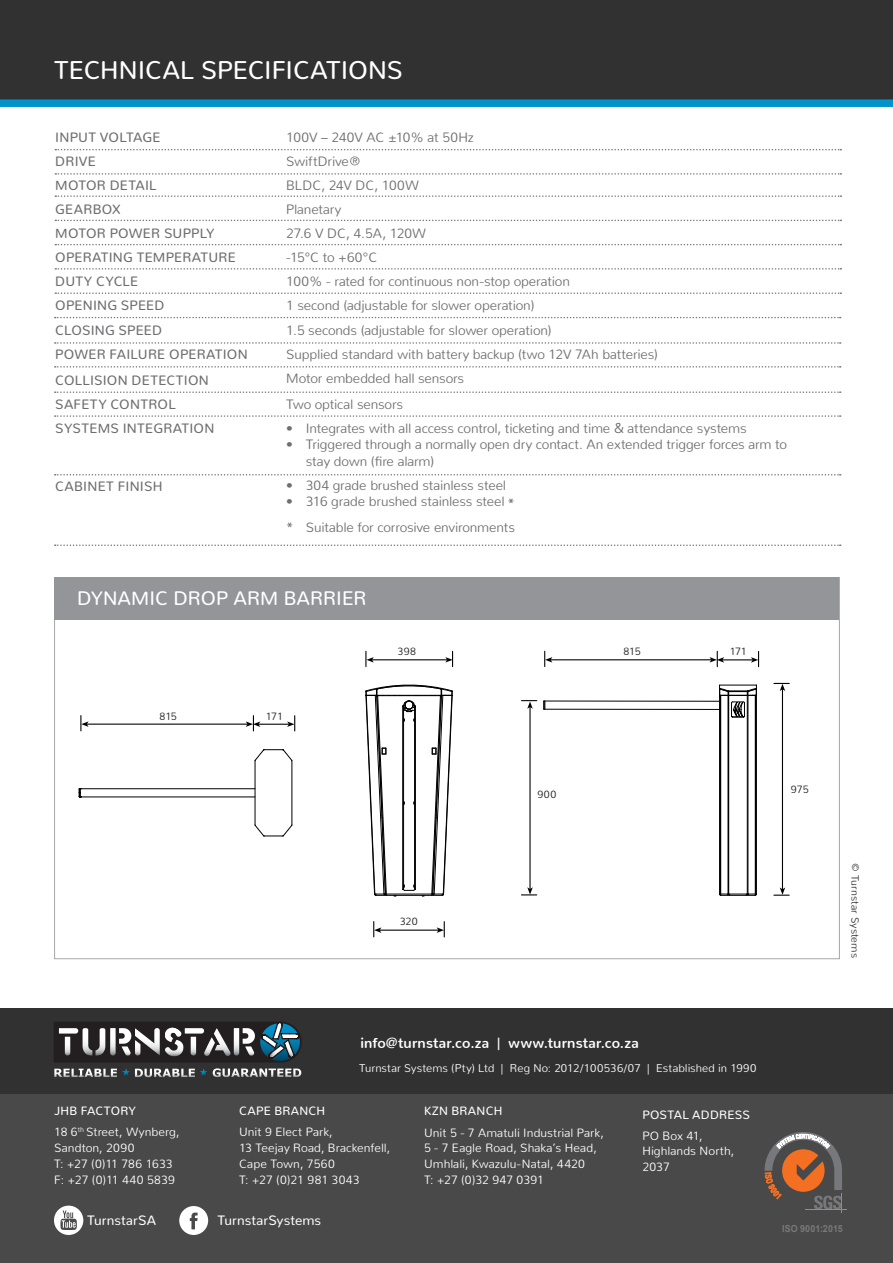
<style>
.page{position:relative;width:893px;height:1263px;background:#fff}
.page>*{position:absolute;margin:0;border:0;box-sizing:border-box;transform-origin:0 0}
.t1{font:25.5px "Nunito";color:#fff}
.t2{font:19.5px "Nunito";color:#fff}
.t3{font:700 14.25px "Nunito";letter-spacing:.01em;color:#fff}
.t4{font:300 13.5px/24px "Nunito";letter-spacing:-.01em;color:#6d6e71}
.t5{font:13.5px/24px "Nunito";letter-spacing:.015em;color:#6d6e71}
.t6{font:13.5px "Nunito";letter-spacing:.005em;color:#fff}
.t7{font:300 12px/15.8px "Nunito";letter-spacing:.005em;color:#fff}
.t8{font:12px "Nunito";letter-spacing:.025em;color:#fff}
.t9{font:300 11.25px "Nunito";letter-spacing:.005em;color:#fff}
.t10{font:300 10.5px "Nunito";letter-spacing:-.005em;color:#231f20}
.t11{font:300 10.5px "Nunito";letter-spacing:.005em;color:#323131}
.t12{font:700 9.75px "Arial";color:#77787b;scale:.92 1}
.s1{font-weight:400}
</style>
<div class="page">
<div style="left:54px;top:577px;width:785px;height:42px;background:#939598"></div>
<svg style="left:774px;top:683px;width:15px;height:8px"></svg>
<svg style="left:774px;top:887px;width:15px;height:9px"></svg>
<hr style="left:782px;top:687px;width:1px;height:203px;background:#000101">
<svg style="left:544px;top:651px;width:8px;height:15px"></svg>
<hr style="left:548px;top:659px;width:165px;height:1px;background:#000101">
<svg style="left:751px;top:651px;width:8px;height:16px"></svg>
<svg style="left:709px;top:651px;width:15px;height:16px"></svg>
<hr style="left:722px;top:659px;width:31px;height:1px;background:#000101">
<div style="left:0;top:1020px;width:893px;height:243px;background:#494949"></div>
<div style="left:0;top:1008px;width:893px;height:85px;background:#323131"></div>
<svg style="left:54px;top:1068px;width:153px;height:9px"></svg>
<svg style="left:213px;top:1068px;width:88px;height:9px"></svg>
<svg style="left:54px;top:1022px;width:248px;height:40px;background:#54595d"></svg>
<hr style="left:806px;top:1209px;width:41px;height:1px;background:#f36f21">
<svg style="left:765px;top:1132px;width:77px;height:80px"></svg>
<svg style="left:179px;top:1206px;width:29px;height:29px"></svg>
<svg style="left:54px;top:1205px;width:29px;height:30px"></svg>
<div style="left:0;top:0;width:893px;height:100px;background:#323131"></div>
<svg style="left:55px;top:149px;width:786px;height:1px"></svg>
<svg style="left:55px;top:173px;width:786px;height:2px"></svg>
<svg style="left:55px;top:195px;width:786px;height:2px"></svg>
<svg style="left:55px;top:220px;width:786px;height:1px"></svg>
<svg style="left:55px;top:244px;width:786px;height:1px"></svg>
<svg style="left:55px;top:268px;width:786px;height:2px"></svg>
<svg style="left:55px;top:292px;width:786px;height:2px"></svg>
<svg style="left:55px;top:317px;width:786px;height:1px"></svg>
<svg style="left:55px;top:342px;width:786px;height:2px"></svg>
<svg style="left:55px;top:366px;width:786px;height:2px"></svg>
<svg style="left:55px;top:391px;width:786px;height:2px"></svg>
<svg style="left:55px;top:415px;width:786px;height:2px"></svg>
<svg style="left:55px;top:474px;width:786px;height:1px"></svg>
<svg style="left:55px;top:544px;width:786px;height:2px"></svg>
<div style="left:0;top:99px;width:893px;height:8px;background:#0093cc"></div>
<svg style="left:79px;top:721px;width:167px;height:77px"></svg>
<hr style="left:371px;top:659px;width:76px;height:1px;background:#000101">
<svg style="left:445px;top:651px;width:8px;height:16px"></svg>
<svg style="left:365px;top:651px;width:9px;height:15px"></svg>
<hr style="left:377px;top:929px;width:64px;height:2px;background:#000101">
<svg style="left:437px;top:922px;width:8px;height:15px"></svg>
<svg style="left:373px;top:921px;width:8px;height:16px"></svg>
<svg style="left:80px;top:715px;width:9px;height:16px"></svg>
<hr style="left:85px;top:724px;width:164px;height:1px;background:#000101">
<svg style="left:246px;top:684px;width:511px;height:212px"></svg>
<hr style="left:258px;top:724px;width:31px;height:1px;background:#000101">
<h1 class="t1" style="left:54px;top:48px;width:350px">TECHNICAL SPECIFICATIONS</h1>
<p class="t5" style="left:55px;top:123px;width:182px">INPUT VOLTAGE<br>DRIVE<br>MOTOR DETAIL<br>GEARBOX<br>MOTOR POWER SUPPLY<br>OPERATING TEMPERATURE<br>DUTY CYCLE<br>OPENING SPEED</p>
<p class="t5" style="left:55px;top:317px;width:194px">CLOSING SPEED<br>POWER FAILURE OPERATION</p>
<p class="t5" style="left:55px;top:366px;width:161px">COLLISION DETECTION<br>SAFETY CONTROL<br>SYSTEMS INTEGRATION</p>
<p class="t5" style="left:55px;top:473px;width:109px">CABINET FINISH</p>
<p class="t4" style="left:286px;top:123px;width:285px">100V – 240V AC ±10% at 50Hz<br>SwiftDrive®<br>BLDC, 24V DC, 100W<br>Planetary<br>27.6 V DC, 4.5A, 120W<br>-15°C to +60°C<br>100% - rated for continuous non-stop operation<br>1 second (adjustable for slower operation)</p>
<p class="t4" style="left:286px;top:317px;width:373px">1.5 seconds (adjustable for slower operation)<br>Supplied standard with battery backup (two 12V 7Ah batteries)<br>Motor embedded hall sensors</p>
<p class="t4" style="left:286px;top:390px;width:118px">Two optical sensors</p>
<p class="t4" style="left:286px;top:414px;width:462px">• Integrates with all access control, ticketing and time &amp; attendance systems</p>
<p class="t4" style="left:306px;top:435px;width:483px;line-height:16.5px;text-indent:-19px">• Triggered through a normally open dry contact. An extended trigger forces arm to stay down (fire alarm)</p>
<p class="t4" style="left:286px;top:471px;width:221px">• 304 grade brushed stainless steel</p>
<p class="t4" style="left:286px;top:487px;width:230px;line-height:25.5px">• 316 grade brushed stainless steel * * Suitable for corrosive environments</p>
<h2 class="t2" style="left:77px;top:581px;width:291px">DYNAMIC DROP ARM BARRIER</h2>
<p class="t10" style="left:160px;top:707px;width:19px">815</p>
<p class="t10" style="left:266px;top:707px;width:19px">171</p>
<p class="t10" style="left:398px;top:643px;width:20px">398</p>
<p class="t10" style="left:400px;top:913px;width:19px">320</p>
<p class="t10" style="left:538px;top:786px;width:20px">900</p>
<p class="t10" style="left:623px;top:643px;width:19px">815</p>
<p class="t10" style="left:730px;top:643px;width:19px">171</p>
<p class="t10" style="left:791px;top:781px;width:19px">975</p>
<p class="t11" style="left:864px;top:863px;width:96px;rotate:90deg">© Turnstar Systems</p>
<p class="t7" style="left:54px;top:1099px;width:127px;line-height:21px"><span class="s1">JHB FACTORY<br></span>18 6<sup>th</sup> Street, Wynberg,</p>
<p class="t7" style="left:54px;top:1139px;width:122px">Sandton, 2090<br>T: +27 (0)11 786 1633<br>F: +27 (0)11 440 5839</p>
<p class="t3" style="left:361px;top:1030px;width:280px">info@turnstar.co.za | www.turnstar.co.za</p>
<p class="t9" style="left:359px;top:1059px;width:399px">Turnstar Systems (Pty) Ltd | Reg No: 2012/100536/07 | Established in 1990</p>
<p class="t8" style="left:239px;top:1101px;width:88px">CAPE BRANCH</p>
<p class="t7" style="left:239px;top:1123px;width:153px">Unit 9 Elect Park,<br>13 Teejay Road, Brackenfell,<br>Cape Town, 7560<br>T: +27 (0)21 981 3043</p>
<p class="t8" style="left:424px;top:1101px;width:80px">KZN BRANCH</p>
<p class="t7" style="left:424px;top:1123px;width:181px">Unit 5 - 7 Amatuli Industrial Park,<br>5 - 7 Eagle Road, Shaka’s Head,<br>Umhlali, Kwazulu-Natal, 4420<br>T: +27 (0)32 947 0391</p>
<p class="t8" style="left:642px;top:1104px;width:109px">POSTAL ADDRESS</p>
<p class="t7" style="left:642px;top:1126px;width:93px">PO Box 41,<br>Highlands North,<br>2037</p>
<p class="t6" style="left:87px;top:1209px;width:70px">TurnstarSA</p>
<p class="t6" style="left:218px;top:1209px;width:105px">TurnstarSystems</p>
<p class="t12" style="left:782px;top:1222px;width:67px">ISO 9001:2015</p>
</div>
